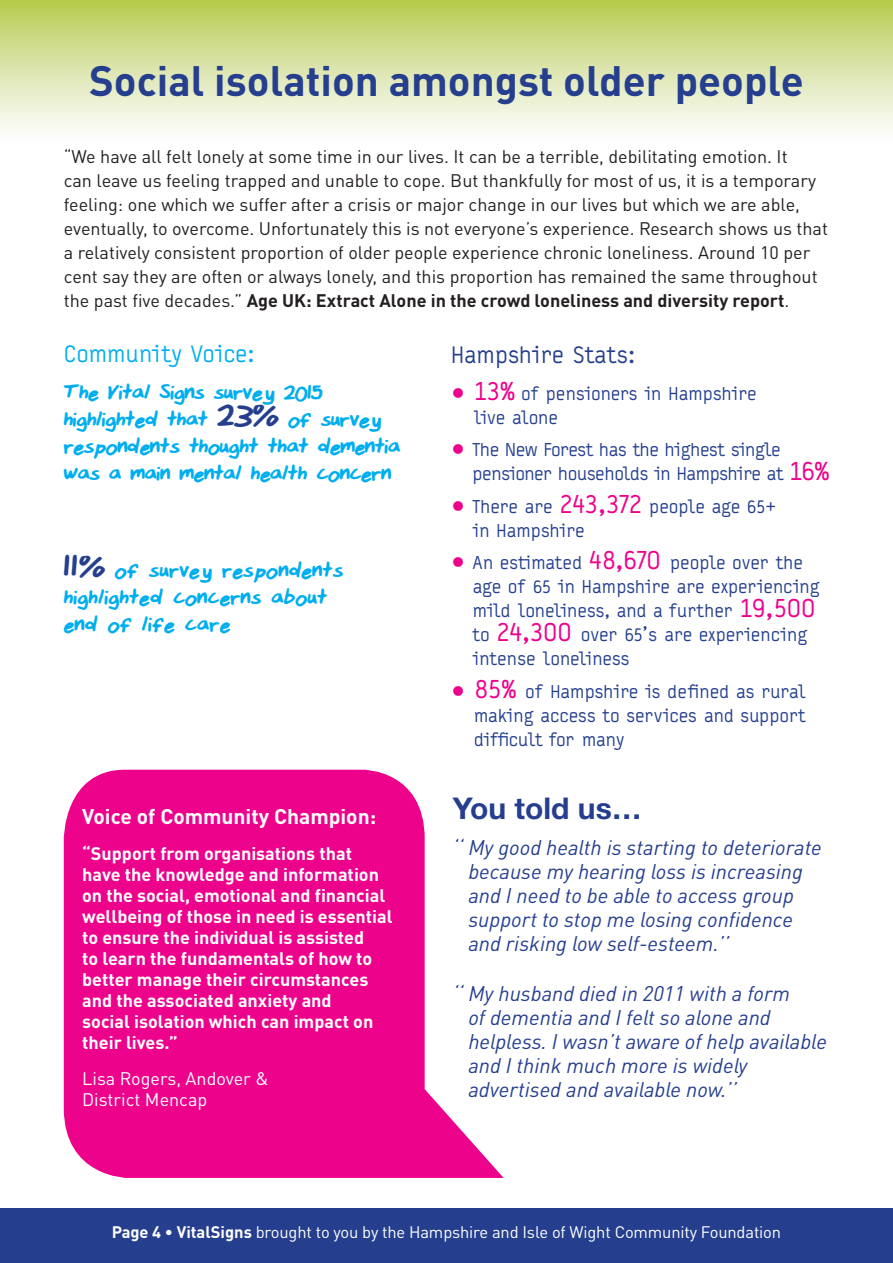
<style>
.page{position:relative;width:893px;height:1263px;background:#fff}
.page>*{position:absolute;margin:0;border:0;box-sizing:border-box;transform-origin:0 0}
.t1{font:700 42px "DIN Pro";color:#253f8e}
.t2{font:700 30px "Helvetica Neue LT";color:#253f8e}
.t3{font:24px/27px "Matts Handwriting";letter-spacing:-.02em;color:#00aeef}
.t4{font:24px/27px "Matts Handwriting";color:#00aeef}
.t5{font:24px "Typestar";letter-spacing:-.02em;color:#253f8e}
.t6{font:24px "Typestar";letter-spacing:-.01em;color:#00aeef}
.t7{font:italic 21px/24px "DIN Pro";color:#253f8e}
.t8{font:700 21px "DIN Pro";color:#fff}
.t9{font:18.75px/24px "Typestar";letter-spacing:-.02em;color:#253f8e}
.t10{font:18.75px/24px "Typestar";letter-spacing:-.04em;color:#253f8e}
.t11{font:18px/24px "DIN Pro";color:#231f20}
.t12{font:700 18px/21px "DIN Pro";color:#fff}
.t13{font:18px/21px "DIN Pro";color:#fff}
.t14{font:16.5px "DIN Pro";letter-spacing:-.01em;color:#fff}
.s1{font-weight:700}
.s2{font-size:36px;color:#253f8e}
.s3{font-family:"DIN Pro";font-weight:700;font-size:30px;color:#ed028c}
.s4{font-size:27px;color:#ed028c}
</style>
<div class="page">
<div style="left:0;top:1209px;width:893px;height:54px;background:#253f8e"></div>
<div style="left:0;top:0;width:893px;height:145px;background:linear-gradient(to bottom,#b8cb52,#fff)"></div>
<svg style="left:64px;top:770px;width:440px;height:408px;background:#ef229a"></svg>
<h1 class="t1" style="left:89px;top:46px;width:716px">Social isolation amongst older people</h1>
<p class="t11" style="left:64px;top:142px;width:766px">“We have all felt lonely at some time in our lives. It can be a terrible, debilitating emotion. It<br>can leave us feeling trapped and unable to cope. But thankfully for most of us, it is a temporary feeling: one which we suffer after a crisis or major change in our lives but which we are able, eventually, to overcome. Unfortunately this is not everyone’s experience. Research shows us that a relatively consistent proportion of older people experience chronic loneliness. Around 10 per cent say they are often or always lonely, and this proportion has remained the same throughout the past five decades.” <span class="s1">Age UK: Extract Alone in the crowd loneliness and diversity report</span>.</p>
<h3 class="t6" style="left:64px;top:340px;width:192px">Community Voice:</h3>
<h3 class="t3" style="left:64px;top:381px;width:338px">The Vital Signs survey 2015 highlighted that <span class="s2">23%</span> of survey respondents thought that dementia was a main mental health concern</h3>
<h3 class="t5" style="left:451px;top:341px;width:186px">Hampshire Stats:</h3>
<p class="t9" style="left:474px;top:381px;width:284px;text-indent:-23px"><span class="s3">•</span> <span class="s4">13%</span> of pensioners in Hampshire live alone</p>
<p class="t10" style="left:472px;top:438px;width:358px;text-indent:-22px"><span class="s3">•</span> The New Forest has the highest single pensioner households in Hampshire at <span class="s4">16%</span></p>
<p class="t9" style="left:472px;top:494px;width:305px;text-indent:-22px"><span class="s3">•</span> There are <span class="s4">243,372</span> people age 65+ in Hampshire</p>
<p class="t9" style="left:472px;top:551px;width:349px;text-indent:-22px"><span class="s3">•</span> An estimated <span class="s4">48,670</span> people over the age of 65 in Hampshire are experiencing mild loneliness, and a further <span class="s4">19,500 </span>to <span class="s4">24,300</span> over 65’s are experiencing intense loneliness</p>
<p class="t9" style="left:474px;top:679px;width:334px;text-align:justify;text-indent:-23px"><span class="s3">•</span> <span class="s4">85%</span> of Hampshire is defined as rural making access to services and support difficult for many</p>
<h3 class="t4" style="left:64px;top:558px;width:281px"><span class="s2">11%</span> of survey respondents highlighted concerns about end of life care</h3>
<p class="t8" style="left:82px;top:799px;width:295px">Voice of Community Champion:</p>
<p class="t12" style="left:82px;top:841px;width:312px">“Support from organisations that have the knowledge and information on the social, emotional and financial wellbeing of those in need is essential to ensure the individual is assisted<br>to learn the fundamentals of how to better manage their circumstances and the associated anxiety and<br>social isolation which can impact on their lives.”</p>
<p class="t13" style="left:82px;top:1066px;width:188px">Lisa Rogers, Andover &amp;<br>District Mencap</p>
<h2 class="t2" style="left:453px;top:789px;width:190px">You told us…</h2>
<p class="t7" style="left:468px;top:834px;width:355px;text-indent:-15px">‘‘ My good health is starting to deteriorate because my hearing loss is increasing and I need to be able to access group support to stop me losing confidence and risking low self-esteem.’’</p>
<p class="t7" style="left:468px;top:979px;width:360px;text-indent:-15px">‘‘ My husband died in 2011 with a form<br>of dementia and I felt so alone and helpless. I wasn’t aware of help available and I think much more is widely advertised and available now.’’</p>
<p class="t14" style="left:112px;top:1219px;width:671px"><span class="s1">Page 4 • VitalSigns</span> brought to you by the Hampshire and Isle of Wight Community Foundation</p>
</div>
